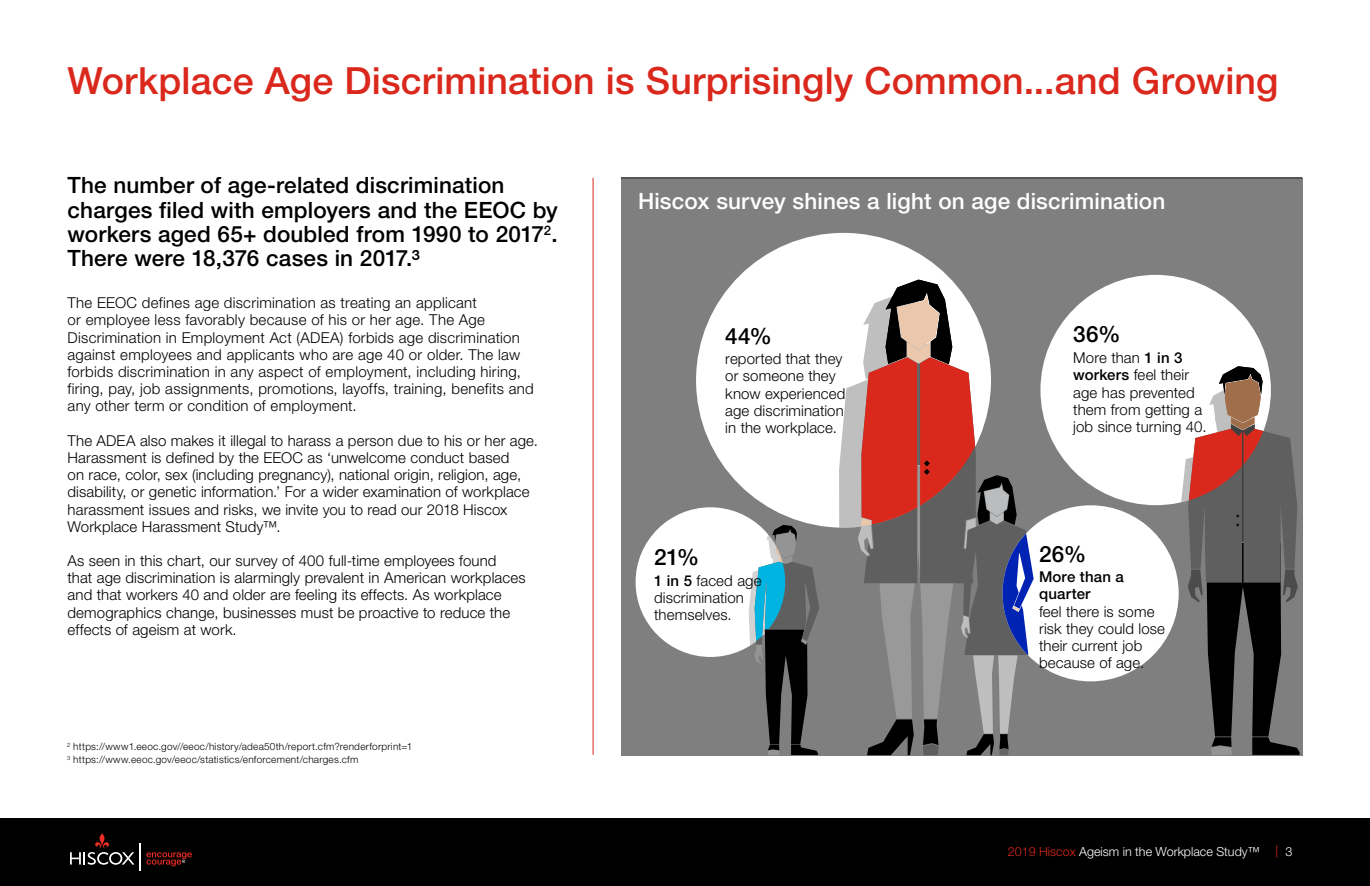
<style>
.page{position:relative;width:1370px;height:886px;background:#fff}
.page>*{position:absolute;margin:0;border:0;box-sizing:border-box;transform-origin:0 0}
.t1{font:500 37.5px "Helvetica Neue LT Std";letter-spacing:.005em;color:#da291c}
.t2{font:500 22.5px/24.4px "Helvetica Neue LT Std";letter-spacing:.005em;color:#000}
.t3{font:500 22.5px "Helvetica Neue LT Std";letter-spacing:.005em;color:#fff}
.t4{font:300 15px/17.2px "Helvetica Neue LT Std";letter-spacing:.01em;color:#000}
.t5{font:500 15px/17.2px "Helvetica Neue LT Std";letter-spacing:.01em;color:#000}
.t6{font:300 12.5px "Helvetica Neue LT Std";color:#fff}
.t7{font:300 12.5px "Helvetica Neue LT Std";color:#da291c}
.t8{font:300 10px/12.5px "Helvetica Neue LT Std";letter-spacing:.025em;color:#000}
.s1{font-weight:500}
.s2{color:#da291c}
.s3{color:#fff}
</style>
<div class="page">
<div style="left:0;top:818px;width:1369px;height:68px;background:#000"></div>
<svg style="left:70px;top:833px;width:64px;height:32px"></svg>
<svg style="left:140px;top:843px;width:52px;height:27px"></svg>
<div style="left:620px;top:178px;width:681px;height:577px;background:#7f7f7f"></div>
<div style="left:635px;top:507px;width:150px;height:150px;background:#fff;border-radius:50%"></div>
<svg style="left:748px;top:525px;width:71px;height:230px"></svg>
<div style="left:696px;top:233px;width:294px;height:295px;background:#fff;border-radius:50%"></div>
<div style="left:1040px;top:275px;width:230px;height:230px;background:#fff;border-radius:50%"></div>
<svg style="left:1177px;top:366px;width:122px;height:389px"></svg>
<div style="left:1002px;top:505px;width:176px;height:176px;background:#fff;border-radius:50%"></div>
<svg style="left:835px;top:280px;width:198px;height:475px"></svg>
<hr style="left:592px;top:178px;width:1px;height:577px;background:#da291c">
<hr style="left:620px;top:177px;width:681px;height:1px;background:#000">
<h1 class="t1" style="left:68px;top:59px;width:1211px">Workplace Age Discrimination is Surprisingly Common...and Growing</h1>
<h2 class="t2" style="left:68px;top:173px;width:492px">The number of age-related discrimination charges filed with employers and the EEOC by workers aged 65+ doubled from 1990 to 2017<sup>2</sup>.<br>There were 18,376 cases in 2017.³</h2>
<p class="t4" style="left:68px;top:294px;width:467px">The EEOC defines age discrimination as treating an applicant<br>or employee less favorably because of his or her age. The Age Discrimination in Employment Act (ADEA) forbids age discrimination against employees and applicants who are age 40 or older. The law forbids discrimination in any aspect of employment, including hiring, firing, pay, job assignments, promotions, layoffs, training, benefits and any other term or condition of employment.</p>
<p class="t4" style="left:68px;top:431px;width:472px">The ADEA also makes it illegal to harass a person due to his or her age.<br>Harassment is defined by the EEOC as ‘unwelcome conduct based<br>on race, color, sex (including pregnancy), national origin, religion, age, disability, or genetic information.’ For a wider examination of workplace harassment issues and risks, we invite you to read our 2018 Hiscox Workplace Harassment Study™.</p>
<p class="t4" style="left:68px;top:552px;width:459px">As seen in this chart, our survey of 400 full-time employees found<br>that age discrimination is alarmingly prevalent in American workplaces and that workers 40 and older are feeling its effects. As workplace demographics change, businesses must be proactive to reduce the effects of ageism at work.</p>
<p class="t8" style="left:67px;top:740px;width:346px"><sup>2</sup> https://www1.eeoc.gov//eeoc/history/adea50th/report.cfm?renderforprint=1<br><sup>3</sup> https://www.eeoc.gov/eeoc/statistics/enforcement/charges.cfm</p>
<h2 class="t3" style="left:638px;top:188px;width:529px">Hiscox survey shines a light on age discrimination</h2>
<h2 class="t2" style="left:725px;top:323px;width:48px">44%</h2>
<p class="t4" style="left:725px;top:350px;width:122px">reported that they or someone they know experienced age discrimination in the workplace.</p>
<h2 class="t2" style="left:654px;top:545px;width:47px">21%</h2>
<p class="t4" style="left:654px;top:572px;width:109px"><span class="s1">1 in 5</span> faced age discrimination themselves.</p>
<h2 class="t2" style="left:1073px;top:322px;width:49px">36%</h2>
<p class="t4" style="left:1073px;top:349px;width:135px">More than <span class="s1">1 in 3 workers</span> feel their age has prevented them from getting a job since turning 40.</p>
<h2 class="t2" style="left:1038px;top:541px;width:49px">26%</h2>
<p class="t5" style="left:1038px;top:568px;width:86px">More than a quarter</p>
<p class="t4" style="left:1038px;top:602px;width:127px">feel there is some risk they could lose their current job because of age.</p>
<p class="t6" style="left:1007px;top:844px;width:254px"><span class="s2">2019 Hiscox</span> Ageism in the Workplace Study™</p>
<p class="t7" style="left:1275px;top:842px;width:18px">| <span class="s3">3</span></p>
</div>
